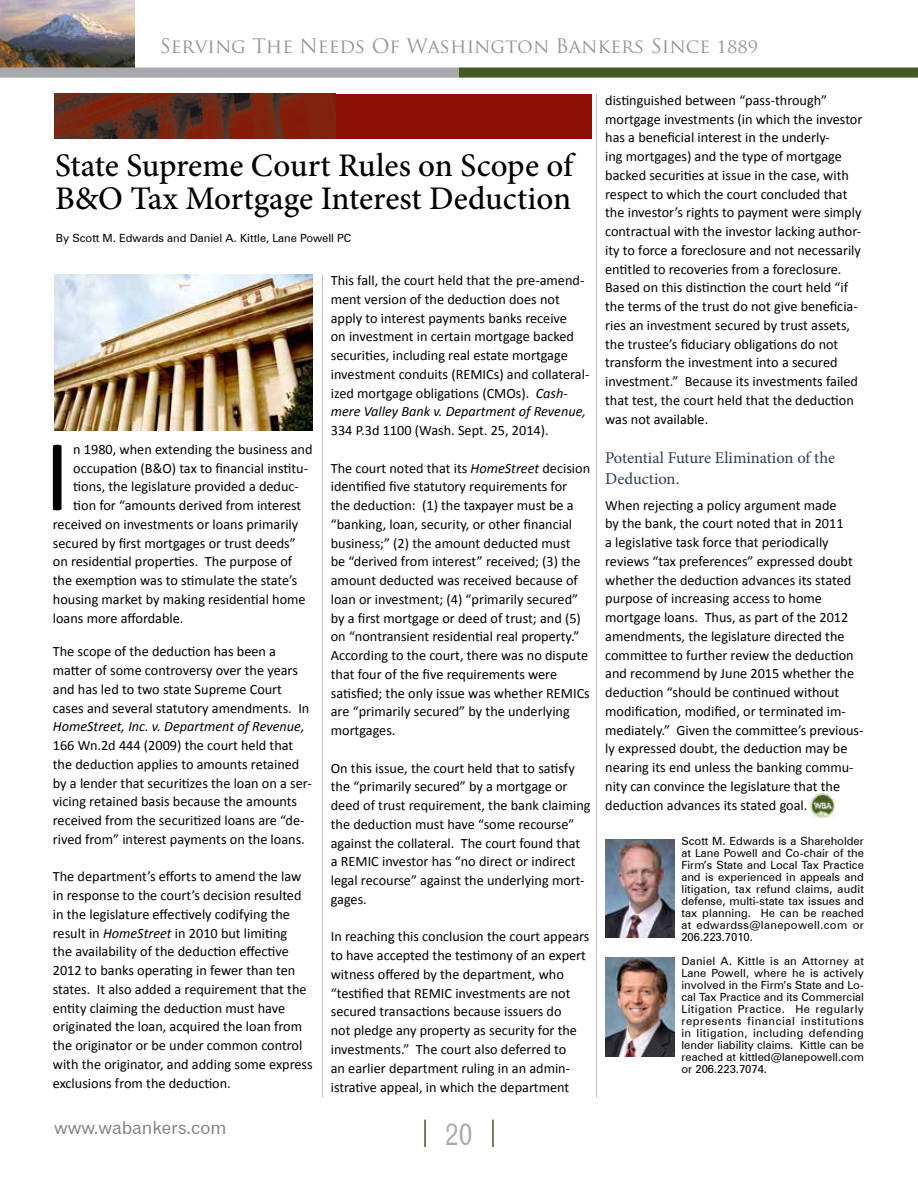
<style>
.page{position:relative;width:918px;height:1188px;background:#fff}
.page>*{position:absolute;margin:0;border:0;box-sizing:border-box;transform-origin:0 0}
.t1{font:102.9px "Calibri";color:#000}
.t2{font:500 33px/33px "Minion Pro";letter-spacing:-.005em;color:#000}
.t3{font:30px "Gothic 720 BT Roman B";color:#a7a9ac;scale:.9 1}
.t4{font:19.5px "Trajan Pro";color:#939598}
.t5{font:18px "Gothic 720 BT Roman B";color:#808285}
.t6{font:16.5px/21px "Minion Pro";color:#2b3c50}
.t7{font:14.25px/18.8px "Calibri";color:#000}
.t8{font:11.25px/12px "Zurich BT";color:#000;text-align:justify}
.s1{font-style:italic}
</style>
<div class="page">
<hr style="left:424px;top:1120px;width:2px;height:27px;background:#455a21">
<hr style="left:492px;top:1120px;width:2px;height:27px;background:#455a21">
<img style="left:0;top:0;width:135px;height:68px">
<svg style="left:0;top:68px;width:459px;height:10px"></svg>
<div style="left:459px;top:68px;width:459px;height:10px;background:#455a21;border:2px solid #455a21"></div>
<img style="left:811px;top:794px;width:24px;height:24px">
<img style="left:605px;top:839px;width:70px;height:99px">
<img style="left:606px;top:958px;width:69px;height:99px">
<div style="left:55px;top:94px;width:537px;height:44px;background:#8b0f04"></div>
<img style="left:55px;top:94px;width:280px;height:44px">
<hr style="left:322px;top:274px;width:1px;height:824px;background:#bcbec0">
<hr style="left:596px;top:94px;width:1px;height:1004px;background:#bcbec0">
<img style="left:55px;top:274px;width:258px;height:157px">
<h3 class="t4" style="left:160px;top:34px;width:600px">Serving The Needs Of Washington Bankers Since 1889</h3>
<h1 class="t2" style="left:55px;top:149px;width:520px">State Supreme Court Rules on Scope of<br>B&amp;O Tax Mortgage Interest Deduction</h1>
<p class="t8" style="left:56px;top:231px;width:297px">By Scott M. Edwards and Daniel A. Kittle, Lane Powell PC</p>
<p class="t7" style="left:73px;top:440px;width:241px">n 1980, when extending the business and</p>
<p class="t7" style="left:73px;top:458px;width:236px">occupation (B&amp;O) tax to financial institu-</p>
<p class="t7" style="left:73px;top:477px;width:227px">tions, the legislature provided a deduc-</p>
<p class="t7" style="left:73px;top:496px;width:230px">tion for “amounts derived from interest</p>
<p class="t7" style="left:53px;top:515px;width:247px">received on investments or loans primarily</p>
<p class="t7" style="left:53px;top:534px;width:244px">secured by first mortgages or trust deeds”</p>
<p class="t7" style="left:53px;top:552px;width:241px">on residential properties. The purpose of</p>
<p class="t7" style="left:53px;top:571px;width:246px">the exemption was to stimulate the state’s</p>
<p class="t7" style="left:53px;top:590px;width:254px">housing market by making residential home</p>
<p class="t7" style="left:53px;top:609px;width:132px">loans more affordable.</p>
<p class="t7" style="left:53px;top:642px;width:260px">The scope of the deduction has been a matter of some controversy over the years and has led to two state Supreme Court cases and several statutory amendments. In <span class="s1">HomeStreet, Inc. v. Department ofRevenue, </span>166 Wn.2d 444 (2009) the court held that the deduction applies to amounts retained by a lender that securitizes the loan on a ser&shy;vicing retained basis because the amounts received from the securitized loans are “de&shy;rived from” interest payments on the loans.</p>
<p class="t7" style="left:53px;top:867px;width:250px">The department’s efforts to amend the law in response to the court’s decision resulted in the legislature effectively codifying the result in <span class="s1">HomeStreet</span> in 2010 but limiting</p>
<p class="t7" style="left:53px;top:942px;width:261px">the availability of the deduction effective 2012 to banks operating in fewer than ten states. It also added a requirement that the entity claiming the deduction must have originated the loan, acquired the loan from the originator or be under common control with the originator, and adding some express exclusions from the deduction.</p>
<h1 class="t1" style="left:44px;top:411px;width:27px">I</h1>
<p class="t7" style="left:331px;top:271px;width:260px">This fall, the court held that the pre-amend&shy;ment version of the deduction does not apply to interest payments banks receive<br>on investment in certain mortgage backed securities, including real estate mortgage investment conduits (REMICs) and collateral&shy;ized mortgage obligations (CMOs). <span class="s1">Cash&shy;mere Valley Bank v. Department ofRevenue, </span>334 P.3d 1100 (Wash. Sept. 25, 2014).</p>
<p class="t7" style="left:331px;top:459px;width:261px">The court noted that its <span class="s1">HomeStreet</span> decision identified five statutory requirements for<br>the deduction: (1) the taxpayer must be a “banking, loan, security, or other financial business;” (2) the amount deducted must<br>be “derived from interest” received; (3) the amount deducted was received because of loan or investment; (4) “primarily secured” by a first mortgage or deed of trust; and (5) on “nontransient residential real property.” According to the court, there was no dispute that four of the five requirements were satisfied; the only issue was whether REMICs are “primarily secured” by the underlying mortgages.</p>
<p class="t7" style="left:331px;top:759px;width:261px">On this issue, the court held that to satisfy the “primarily secured” by a mortgage or deed of trust requirement, the bank claiming the deduction must have “some recourse” against the collateral. The court found that a REMIC investor has “no direct or indirect legal recourse” against the underlying mort&shy;gages.</p>
<p class="t7" style="left:331px;top:927px;width:260px">In reaching this conclusion the court appears to have accepted the testimony of an expert witness offered by the department, who “testified that REMIC investments are not secured transactions because issuers do<br>not pledge any property as security for the investments.” The court also deferred to<br>an earlier department ruling in an admin&shy;istrative appeal, in which the department</p>
<p class="t5" style="left:54px;top:1117px;width:174px">www.wabankers.com</p>
<h3 class="t3" style="left:445px;top:1116px;width:32px">20</h3>
<p class="t7" style="left:605px;top:91px;width:259px">distinguished between “pass-through” mortgage investments (in which the investor has a beneficial interest in the underly-<br>ing mortgages) and the type of mortgage backed securities at issue in the case, with respect to which the court concluded that the investor’s rights to payment were simply contractual with the investor lacking author&shy;ity to force a foreclosure and not necessarily entitled to recoveries from a foreclosure.<br>Based on this distinction the court held “if the terms of the trust do not give beneficia&shy;ries an investment secured by trust assets, the trustee’s fiduciary obligations do not transform the investment into a secured investment.” Because its investments failed that test, the court held that the deduction was not available.</p>
<p class="t6" style="left:605px;top:447px;width:231px">Potential Future Elimination of the<br>Deduction.</p>
<p class="t7" style="left:605px;top:496px;width:260px">When rejecting a policy argument made<br>by the bank, the court noted that in 2011<br>a legislative task force that periodically reviews “tax preferences” expressed doubt whether the deduction advances its stated purpose of increasing access to home mortgage loans. Thus, as part of the 2012 amendments, the legislature directed the committee to further review the deduction and recommend by June 2015 whether the deduction “should be continued without modification, modified, or terminated im&shy;mediately.” Given the committee’s previous&shy;ly expressed doubt, the deduction may be nearing its end unless the banking commu&shy;nity can convince the legislature that the deduction advances its stated goal.</p>
<p class="t8" style="left:681px;top:834px;width:184px">Scott M. Edwards is a Shareholder at Lane Powell and Co-chair of the Firm’s State and Local Tax Practice and is experienced in appeals and litigation, tax refund claims, audit defense, multi-state tax issues and tax planning. He can be reached at edwardss@lanepowell.com or 206.223.7010.</p>
<p class="t8" style="left:681px;top:954px;width:184px">Daniel A . Kittle is an Attorney at Lane Powell, where he is actively involved in the Firm’s State and Lo&shy;cal Tax Practice and its Commercial Litigation Practice. He regularly represents financial institutions in litigation, including defending lender liability claims. Kittle can be reached at kittled@lanepowell.com or 206.223.7074.</p>
</div>
